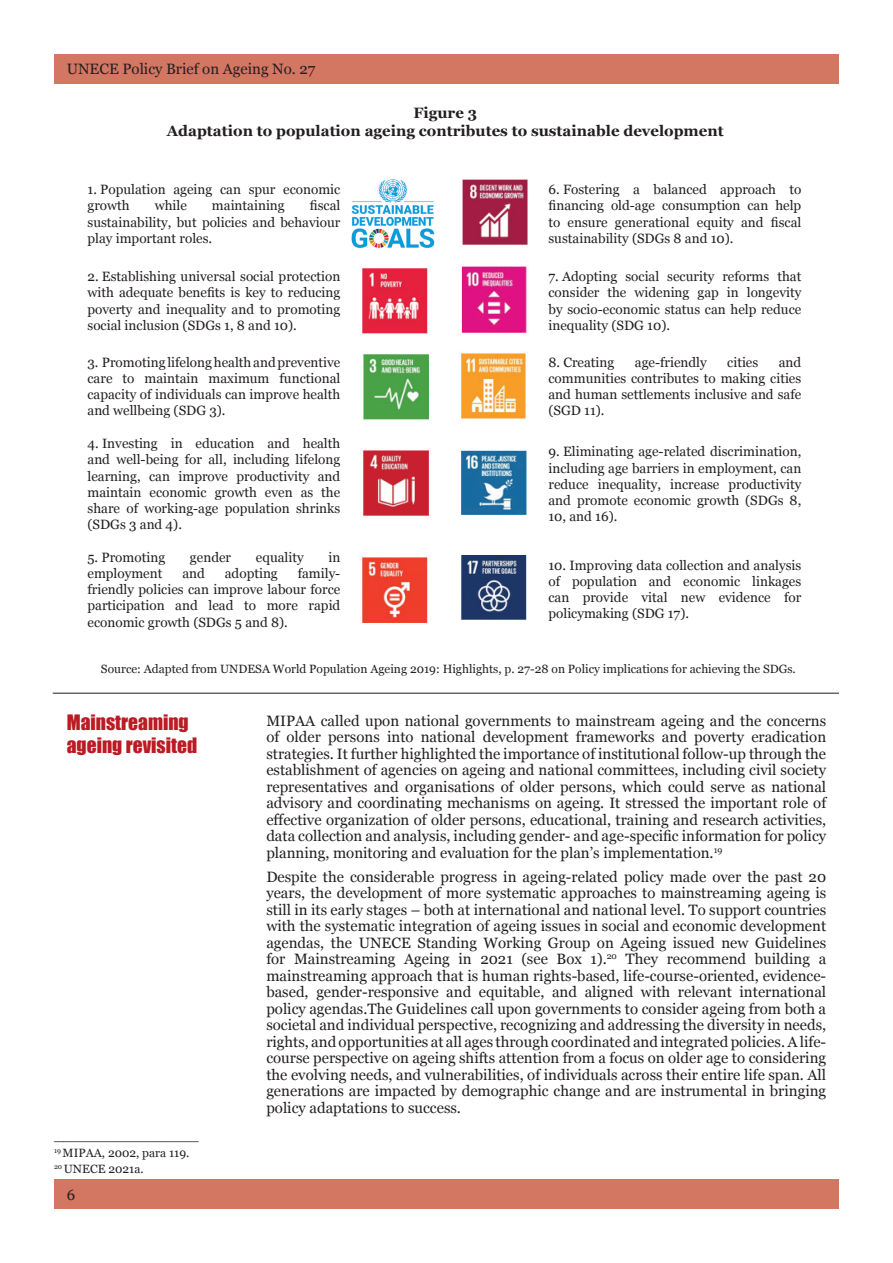
<style>
.page{position:relative;width:893px;height:1263px;background:#fff}
.page>*{position:absolute;margin:0;border:0;box-sizing:border-box;transform-origin:0 0}
.t1{font:19.5px/23.4px "Impact";color:#ba1c24}
.t2{font:15px/16.5px "Georgia";color:#231f20;text-align:justify}
.t3{font:700 15px/18px "Georgia";color:#231f20;text-align:center}
.t4{font:13.5px/16.2px "Georgia";color:#231f20;text-align:justify}
.t5{font:12px/16.5px "Georgia";color:#231f20}
</style>
<div class="page">
<div style="left:54px;top:54px;width:785px;height:29px;background:#d37662"></div>
<div style="left:54px;top:1180px;width:785px;height:29px;background:#d37662"></div>
<hr style="left:53px;top:693px;width:786px;height:1px;background:#231f20">
<img style="left:462px;top:179px;width:66px;height:67px">
<img style="left:362px;top:268px;width:66px;height:66px">
<img style="left:461px;top:266px;width:66px;height:67px">
<img style="left:363px;top:354px;width:65px;height:66px">
<img style="left:461px;top:353px;width:65px;height:66px">
<img style="left:362px;top:450px;width:67px;height:66px">
<img style="left:461px;top:450px;width:66px;height:65px">
<img style="left:362px;top:557px;width:66px;height:66px">
<img style="left:461px;top:555px;width:66px;height:65px">
<img style="left:351px;top:179px;width:84px;height:70px">
<p class="t2" style="left:67px;top:60px;width:250px">UNECE Policy Brief on Ageing No. 27</p>
<p class="t3" style="left:167px;top:103px;width:558px">Figure 3<br>Adaptation to population ageing contributes to sustainable development</p>
<p class="t4" style="left:88px;top:181px;width:254px">1. Population ageing can spur economic growth</p>
<p class="t4" style="left:88px;top:197px;width:254px;text-indent:222px">fiscal sustainability, but policies and behaviour play important roles.</p>
<p class="t4" style="left:155px;top:197px;width:34px">while</p>
<p class="t4" style="left:212px;top:197px;width:74px">maintaining</p>
<p class="t4" style="left:548px;top:181px;width:254px">6. Fostering a balanced approach to financing old-age consumption can help to ensure generational equity and fiscal sustainability (SDGs 8 and 10).</p>
<p class="t4" style="left:88px;top:268px;width:254px">2. Establishing universal social protection with adequate benefits is key to reducing poverty and inequality and to promoting social inclusion (SDGs 1, 8 and 10).</p>
<p class="t4" style="left:548px;top:268px;width:254px">7. Adopting social security reforms that consider the widening gap in longevity by socio-economic status can help reduce inequality (SDG 10).</p>
<p class="t4" style="left:88px;top:353px;width:254px">3. Promoting lifelong health and preventive care to maintain maximum functional capacity of individuals can improve health and wellbeing (SDG 3).</p>
<p class="t4" style="left:548px;top:353px;width:67px">8. Creating</p>
<p class="t4" style="left:635px;top:353px;width:73px">age-friendly</p>
<p class="t4" style="left:727px;top:353px;width:33px">cities</p>
<p class="t4" style="left:548px;top:353px;width:254px;text-indent:230px">and communities contributes to making cities and human settlements inclusive and safe (SGD 11).</p>
<p class="t4" style="left:88px;top:435px;width:254px">4. Investing in education and health and well-being for all, including lifelong learning, can improve productivity and maintain economic growth even as the share of working-age population shrinks (SDGs 3 and 4).</p>
<p class="t4" style="left:548px;top:443px;width:254px">9. Eliminating age-related discrimination, including age barriers in employment, can reduce inequality, increase productivity and promote economic growth (SDGs 8, 10, and 16).</p>
<p class="t4" style="left:88px;top:548px;width:79px">5. Promoting</p>
<p class="t4" style="left:190px;top:548px;width:43px">gender</p>
<p class="t4" style="left:256px;top:548px;width:49px">equality</p>
<p class="t4" style="left:328px;top:548px;width:13px">in</p>
<p class="t4" style="left:88px;top:565px;width:76px">employment</p>
<p class="t4" style="left:182px;top:565px;width:24px">and</p>
<p class="t4" style="left:225px;top:565px;width:55px">adopting</p>
<p class="t4" style="left:88px;top:565px;width:254px;text-indent:210px">family&shy;friendly policies can improve labour force participation and lead to more rapid economic growth (SDGs 5 and 8).</p>
<p class="t4" style="left:548px;top:556px;width:254px">10. Improving data collection and analysis of population and economic linkages can provide vital new evidence for policymaking (SDG 17).</p>
<p class="t5" style="left:101px;top:660px;width:696px">Source: Adapted from UNDESA World Population Ageing 2019: Highlights, p. 27-28 on Policy implications for achieving the SDGs.</p>
<h1 class="t1" style="left:67px;top:710px;width:132px">Mainstreaming ageing revisited</h1>
<p class="t2" style="left:266px;top:712px;width:561px">MIPAA called upon national governments to mainstream ageing and the concerns of older persons into national development frameworks and poverty eradication strategies. It further highlighted the importance of institutional follow-up through the establishment of agencies on ageing and national committees, including civil society representatives and organisations of older persons, which could serve as national advisory and coordinating mechanisms on ageing. It stressed the important role of effective organization of older persons, educational, training and research activities, data collection and analysis, including gender- and age-specific information for policy planning, monitoring and evaluation for the plan’s implementation.<sup>19</sup></p>
<p class="t2" style="left:266px;top:867px;width:561px">Despite the considerable progress in ageing-related policy made over the past 20 years, the development of more systematic approaches to mainstreaming ageing is still in its early stages – both at international and national level. To support countries with the systematic integration of ageing issues in social and economic development agendas, the UNECE Standing Working Group on Ageing issued new Guidelines for Mainstreaming Ageing in 2021 (see Box 1).<sup>20</sup> They recommend building a mainstreaming approach that is human rights-based, life-course-oriented, evidence&shy;based, gender-responsive and equitable, and aligned with relevant international policy agendas.The Guidelines call upon governments to consider ageing from both a societal and individual perspective, recognizing and addressing the diversity in needs, rights, and opportunities at all ages through coordinated and integrated policies. A life&shy;course perspective on ageing shifts attention from a focus on older age to considering the evolving needs, and vulnerabilities, of individuals across their entire life span. All generations are impacted by demographic change and are instrumental in bringing policy adaptations to success.</p>
<p class="t2" style="left:54px;top:1126px;width:146px">_______________</p>
<p class="t5" style="left:54px;top:1144px;width:137px"><sup>19</sup> MIPAA, 2002, para 119.<br><sup>20</sup> UNECE 2021a.</p>
<p class="t2" style="left:67px;top:1186px;width:10px">6</p>
</div>
